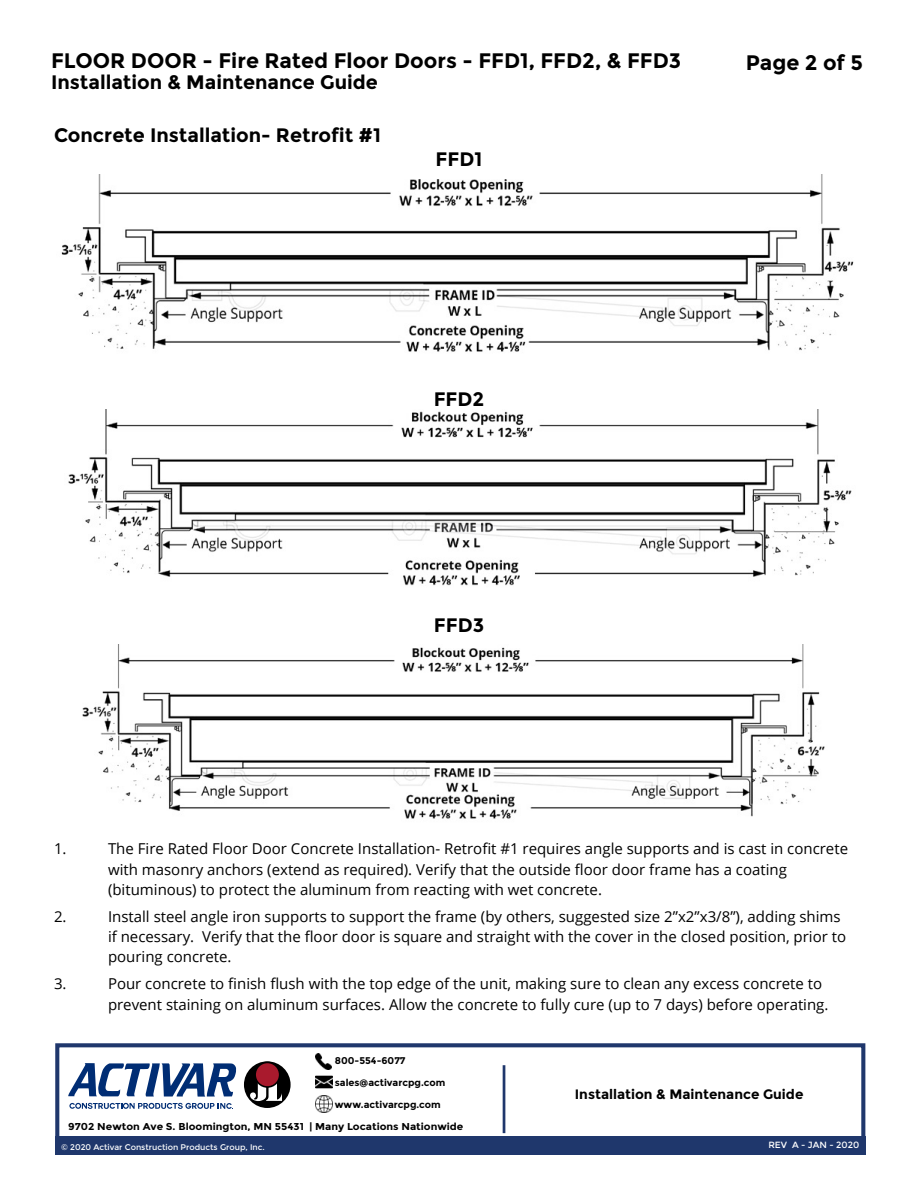
<style>
.page{position:relative;width:918px;height:1188px;background:#fff}
.page>*{position:absolute;margin:0;border:0;box-sizing:border-box;transform-origin:0 0}
.t1{font:700 21px "Montserrat";color:#000}
.Installation_Title{font:700 19.5px "Montserrat";color:#000}
.Section_Titles{font:700 19.5px "Montserrat";color:#000}
.t2{font:15px/20.2px "Open Sans";color:#000}
.t3{font:700 13.65px "Montserrat";color:#000}
.t4{font:700 10.05px "Montserrat";color:#000;scale:1.05 1}
.t5{font:700 9.75px "Montserrat";color:#000}
.t6{font:9px "Montserrat";color:#fff}
.t7{font:8.25px "Montserrat";color:#fff}
</style>
<div class="page">
<div style="left:55px;top:1043px;width:810px;height:109px;border:4px solid #1f376c"></div>
<div style="left:55px;top:1136px;width:810px;height:19px;background:#1f376c"></div>
<hr style="left:503px;top:1065px;width:2px;height:68px;background:#1f376c">
<img style="left:316px;top:1054px;width:16px;height:16px">
<img style="left:315px;top:1075px;width:17px;height:14px">
<img style="left:316px;top:1096px;width:16px;height:16px">
<svg style="left:69px;top:1103px;width:164px;height:6px"></svg>
<svg style="left:68px;top:1063px;width:168px;height:34px"></svg>
<svg style="left:244px;top:1061px;width:47px;height:47px"></svg>
<svg style="left:254px;top:1062px;width:27px;height:26px"></svg>
<div style="left:256px;top:1063px;width:23px;height:23px;background:#a91a2d;border-radius:50%"></div>
<img style="left:61px;top:175px;width:793px;height:177px">
<img style="left:68px;top:409px;width:784px;height:177px">
<img style="left:82px;top:644px;width:743px;height:175px">
<h1 class="t1" style="left:51px;top:48px;width:632px">FLOOR DOOR - Fire Rated Floor Doors - FFD1, FFD2, &amp; FFD3</h1>
<h2 class="Installation_Title" style="left:51px;top:70px;width:328px">Installation &amp; Maintenance Guide</h2>
<p class="Installation_Title" style="left:54px;top:124px;width:328px">Concrete Installation- Retrofit #1</p>
<p class="Section_Titles" style="left:436px;top:148px;width:48px">FFD1</p>
<h1 class="t1" style="left:746px;top:50px;width:119px">Page 2 of 5</h1>
<p class="Section_Titles" style="left:434px;top:388px;width:52px">FFD2</p>
<p class="Section_Titles" style="left:434px;top:613px;width:52px">FFD3</p>
<p class="t2" style="left:54px;top:839px;width:14px">1.</p>
<p class="t2" style="left:108px;top:839px;width:742px">The Fire Rated Floor Door Concrete Installation- Retrofit #1 requires angle supports and is cast in concrete with masonry anchors (extend as required). Verify that the outside floor door frame has a coating (bituminous) to protect the aluminum from reacting with wet concrete.</p>
<p class="t2" style="left:54px;top:906px;width:14px">2.</p>
<p class="t2" style="left:108px;top:906px;width:740px">Install steel angle iron supports to support the frame (by others, suggested size 2”x2”x3/8”), adding shims if necessary. Verify that the floor door is square and straight with the cover in the closed position, prior to pouring concrete.</p>
<p class="t2" style="left:54px;top:974px;width:14px">3.</p>
<p class="t2" style="left:108px;top:974px;width:722px">Pour concrete to finish flush with the top edge of the unit, making sure to clean any excess concrete to prevent staining on aluminum surfaces. Allow the concrete to fully cure (up to 7 days) before operating.</p>
<p class="t5" style="left:335px;top:1055px;width:72px">800-554-6077</p>
<p class="t5" style="left:335px;top:1077px;width:112px">sales@activarcpg.com</p>
<p class="t5" style="left:335px;top:1099px;width:107px">www.activarcpg.com</p>
<p class="t4" style="left:68px;top:1120px;width:378px">9702 Newton Ave S. Bloomington, MN 55431 | Many Locations Nationwide</p>
<p class="t7" style="left:61px;top:1142px;width:205px">© 2020 Activar Construction Products Group, Inc.</p>
<p class="t3" style="left:575px;top:1086px;width:230px">Installation &amp; Maintenance Guide</p>
<p class="t6" style="left:768px;top:1140px;width:92px">REV A - JAN - 2020</p>
</div>
